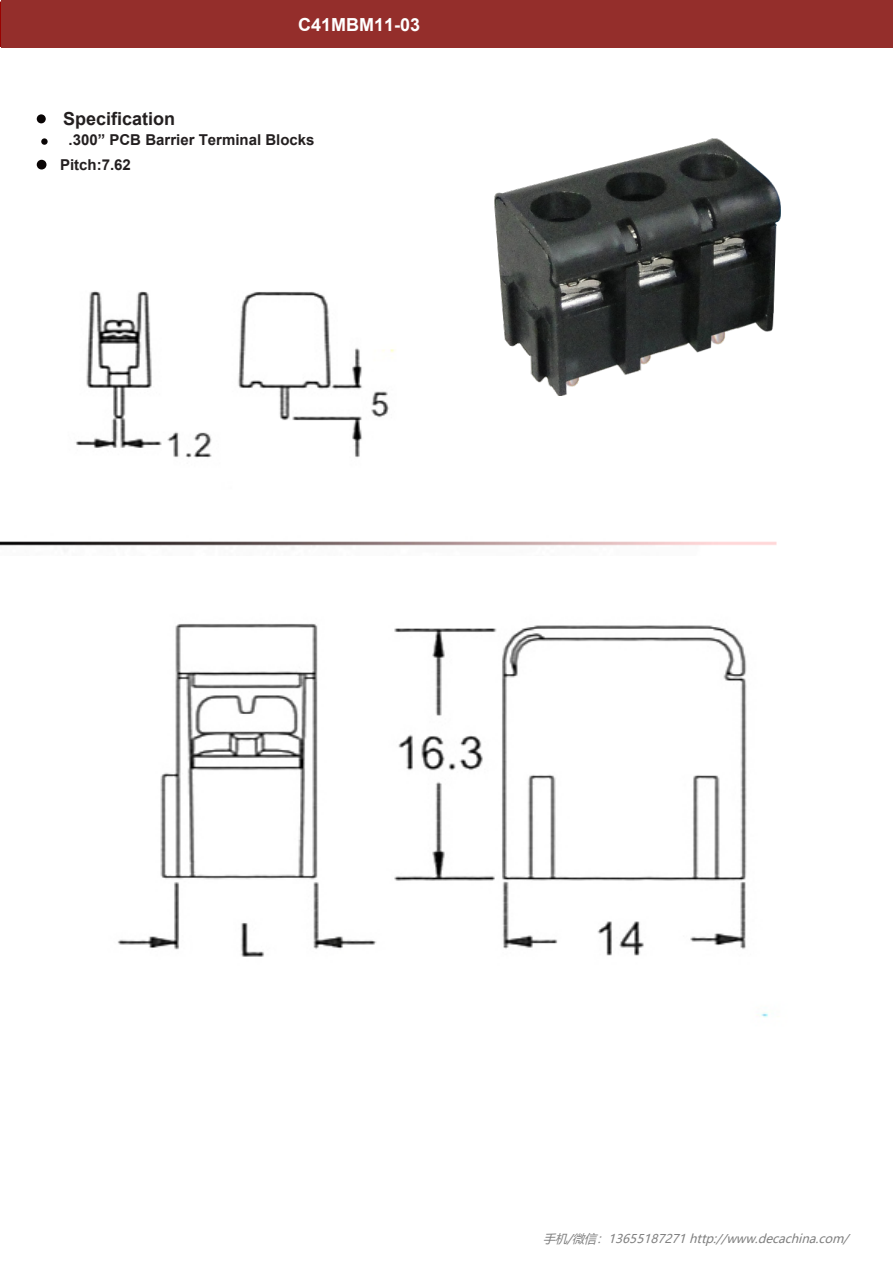
<style>
.page{position:relative;width:893px;height:1263px;background:#fff}
.page>*{position:absolute;margin:0;border:0;box-sizing:border-box;transform-origin:0 0}
.t1{font:700 18px "Arial";color:#231f20}
.t2{font:700 18px "Arial";color:#fff}
.t3{font:700 15px/24.3px "Arial";color:#231f20}
.t4{font:italic 12px "Microsoft Ya Hei";color:#808080}
</style>
<div class="page">
<img style="left:494px;top:139px;width:287px;height:257px">
<img style="left:117px;top:623px;width:651px;height:395px">
<img style="left:75px;top:291px;width:320px;height:167px">
<div style="left:2px;top:0;width:891px;height:47px;background:#942e2b"></div>
<div style="left:37px;top:114px;width:9px;height:9px;background:#090505;border-radius:50%"></div>
<svg style="left:41px;top:138px;width:7px;height:7px"></svg>
<div style="left:37px;top:160px;width:9px;height:10px;background:#090505;border-radius:50%"></div>
<h1 class="t2" style="left:298px;top:13px;width:124px">C41MBM11-03</h1>
<h1 class="t1" style="left:63px;top:107px;width:114px">Specification</h1>
<p class="t3" style="left:60px;top:128px;width:256px;text-indent:9px">.300” PCB Barrier Terminal Blocks<br>Pitch:7.62</p>
<p class="t4" style="left:543px;top:1230px;width:311px">手机/微信：13655187271http://www.decachina.com/</p>
</div>
